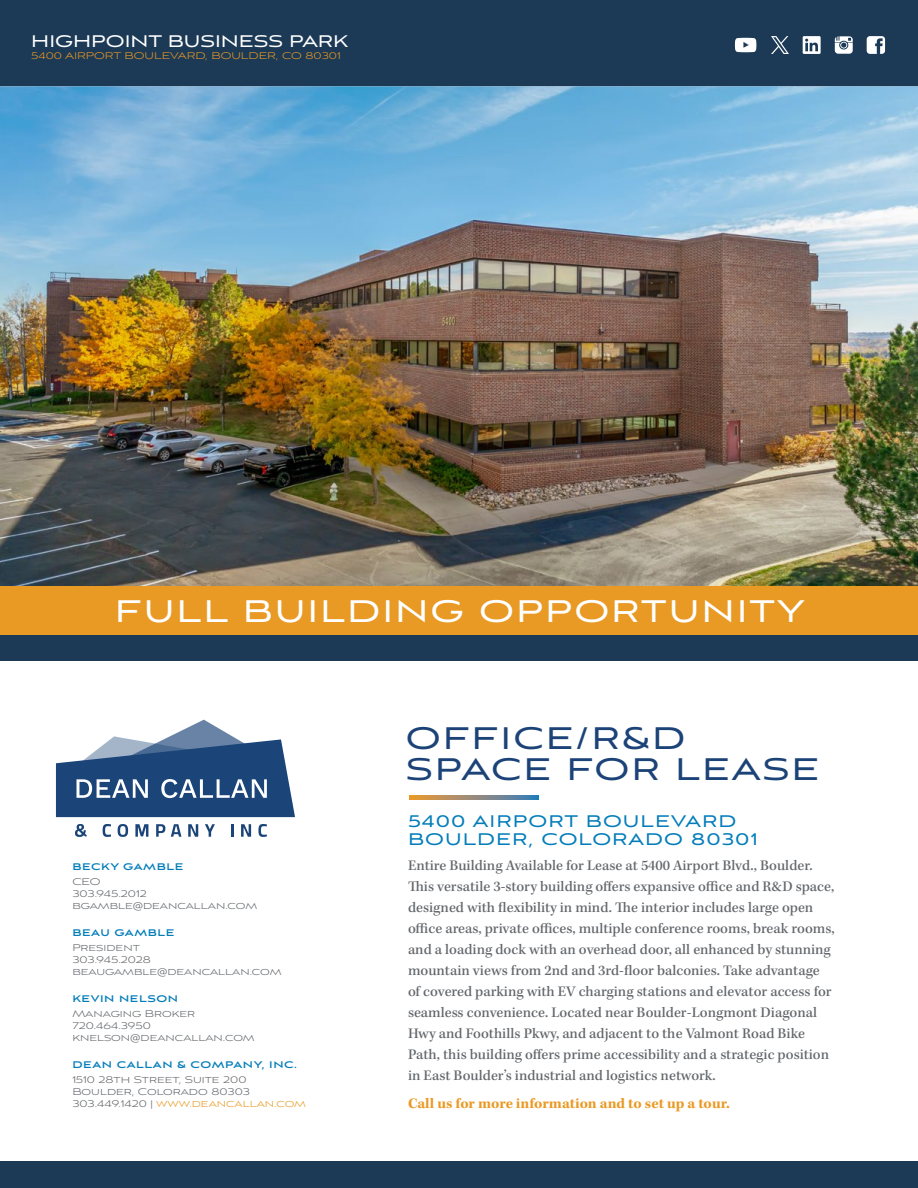
<style>
.page{position:relative;width:918px;height:1188px;background:#fff}
.page>*{position:absolute;margin:0;border:0;box-sizing:border-box;transform-origin:0 0}
.t1{font:39px/31.5px "Aviano Sans";letter-spacing:.05em;color:#1c4378}
.t2{font:39px "Aviano Sans";letter-spacing:.05em;color:#fff}
.t3{font:21px/18px "Aviano Sans";letter-spacing:.05em;color:#047dba}
.t4{font:21px "Aviano Sans";color:#fff}
.t5{font:500 15px/21px "Kepler Std";color:#63676b}
.t6{font:700 15px "Kepler Std";color:#e99a25}
.t7{font:300 12px/12px "Aviano Sans";color:#63676b}
.t8{font:700 12px "Aviano Sans";letter-spacing:.05em;color:#047dba}
.t9{font:300 12px "Aviano Sans";color:#e99a25}
.s1{color:#e99a25}
</style>
<div class="page">
<div style="left:0;top:0;width:918px;height:86px;background:#1c3a56"></div>
<img style="left:0;top:86px;width:918px;height:500px">
<svg style="left:56px;top:720px;width:239px;height:97px"></svg>
<svg style="left:75px;top:824px;width:12px;height:13px"></svg>
<svg style="left:103px;top:824px;width:8px;height:13px"></svg>
<svg style="left:118px;top:824px;width:10px;height:13px"></svg>
<svg style="left:135px;top:824px;width:13px;height:13px"></svg>
<svg style="left:156px;top:824px;width:9px;height:13px"></svg>
<svg style="left:171px;top:824px;width:10px;height:13px"></svg>
<svg style="left:188px;top:824px;width:10px;height:13px"></svg>
<svg style="left:205px;top:824px;width:10px;height:13px"></svg>
<svg style="left:231px;top:824px;width:2px;height:13px"></svg>
<svg style="left:241px;top:824px;width:10px;height:13px"></svg>
<svg style="left:258px;top:824px;width:9px;height:13px"></svg>
<svg style="left:835px;top:36px;width:18px;height:18px"></svg>
<div style="left:803px;top:36px;width:18px;height:18px;background:#fff"></div>
<svg style="left:805px;top:39px;width:13px;height:12px"></svg>
<div style="left:867px;top:36px;width:18px;height:18px;background:#fff;border-radius:3px"></div>
<svg style="left:875px;top:38px;width:8px;height:16px"></svg>
<svg style="left:735px;top:38px;width:21px;height:14px"></svg>
<svg style="left:771px;top:36px;width:18px;height:18px"></svg>
<div style="left:0;top:634px;width:918px;height:28px;background:#1c3a56"></div>
<div style="left:0;top:1161px;width:918px;height:27px;background:#1c3a56"></div>
<svg style="left:409px;top:795px;width:129px;height:5px"></svg>
<div style="left:0;top:586px;width:918px;height:48px;background:#e99a25"></div>
<h2 class="t4" style="left:31px;top:31px;width:319px">HIGHPOINT BUSINESS PARK</h2>
<p class="t9" style="left:31px;top:50px;width:311px">5400 AIRPORT BOULEVARD, BOULDER, CO 80301</p>
<h1 class="t2" style="left:115px;top:593px;width:691px">FULL BUILDING OPPORTUNITY</h1>
<p class="t8" style="left:72px;top:861px;width:112px">BECKY GAMBLE</p>
<p class="t7" style="left:72px;top:876px;width:186px">CEO<br>303.945.2012 bgamble@deancallan.com</p>
<p class="t8" style="left:72px;top:927px;width:104px">BEAU GAMBLE</p>
<p class="t7" style="left:72px;top:942px;width:211px">President<br>303.945.2028 beaugamble@deancallan.com</p>
<p class="t8" style="left:72px;top:993px;width:107px">KEVIN NELSON</p>
<p class="t7" style="left:72px;top:1008px;width:184px">Managing Broker<br>720.464.3950 knelson@deancallan.com</p>
<p class="t8" style="left:72px;top:1059px;width:226px">DEAN CALLAN &amp; COMPANY, INC.</p>
<p class="t7" style="left:72px;top:1074px;width:235px">1510 28th Street, Suite 200<br>Boulder, Colorado 80303<br>303.449.1420 | <span class="s1">www.deancallan.com</span></p>
<h1 class="t1" style="left:406px;top:724px;width:415px">OFFICE/R&amp;D<br>SPACE FOR LEASE</h1>
<h2 class="t3" style="left:408px;top:813px;width:351px">5400 AIRPORT BOULEVARD<br>BOULDER, COLORADO 80301</h2>
<p class="t5" style="left:408px;top:855px;width:428px">Entire Building Available for Lease at 5400 Airport Blvd., Boulder.<br>This versatile 3-story building offers expansive office and R&amp;D space, designed with flexibility in mind. The interior includes large open office areas, private offices, multiple conference rooms, break rooms, and a loading dock with an overhead door, all enhanced by stunning mountain views from 2nd and 3rd-floor balconies. Take advantage of covered parking with EV charging stations and elevator access for seamless convenience. Located near Boulder-Longmont Diagonal Hwy and Foothills Pkwy, and adjacent to the Valmont Road Bike Path, this building offers prime accessibility and a strategic position in East Boulder’s industrial and logistics network.</p>
<p class="t6" style="left:408px;top:1094px;width:323px">Call us for more information and to set up a tour.</p>
</div>
